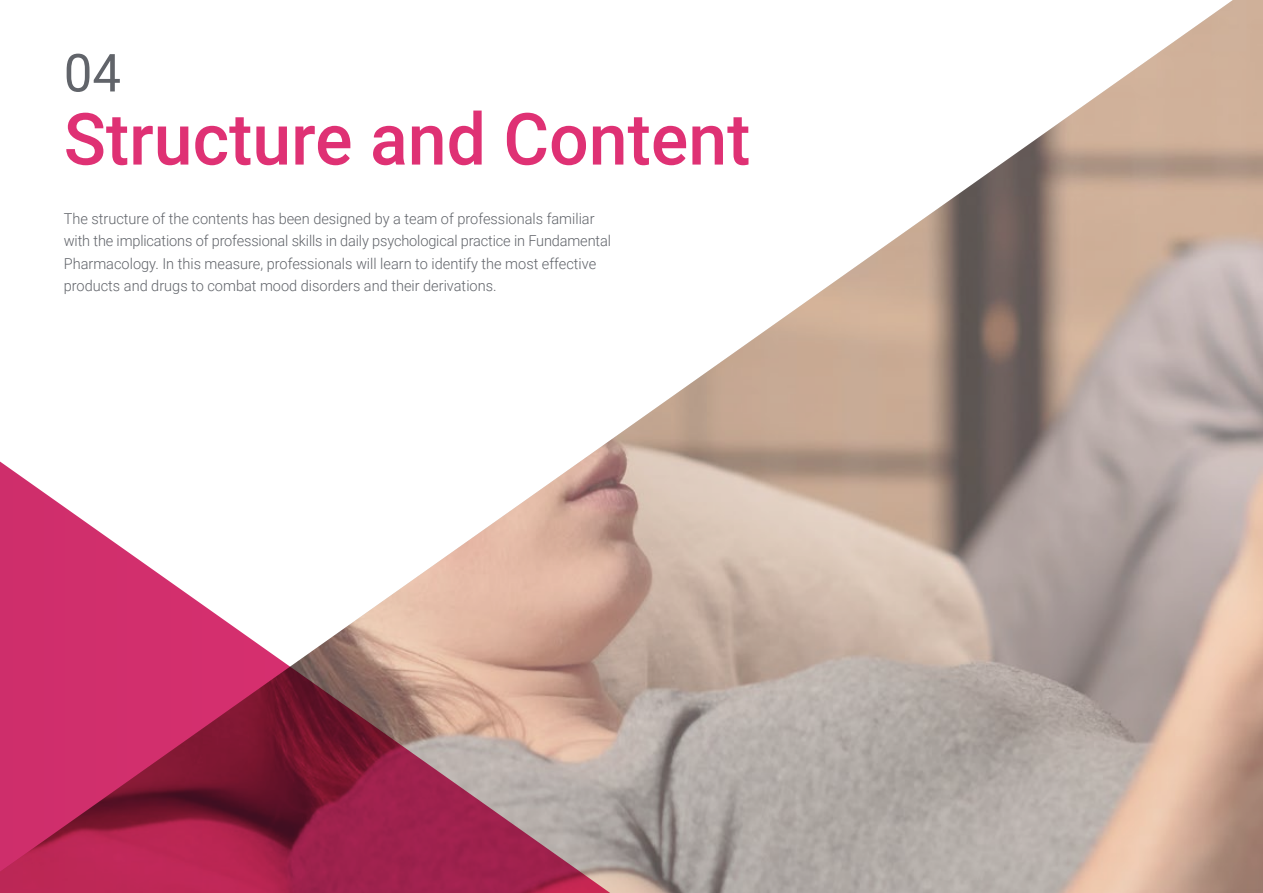
<style>
.page{position:relative;width:1263px;height:893px;background:#fff}
.page>*{position:absolute;margin:0;border:0;box-sizing:border-box;transform-origin:0 0}
.t1{font:500 72px "Roboto";color:#df3174}
.t2{font:52.5px "Roboto";color:#61646a}
.t3{font:300 15px/22.5px "Roboto";color:#61646a}
</style>
<div class="page">
<img style="left:602px;top:0;width:661px;height:893px">
<svg style="left:0;top:446px;width:640px;height:447px"></svg>
<h2 class="t2" style="left:64px;top:36px;width:59px">04</h2>
<h1 class="t1" style="left:64px;top:89px;width:688px">Structure and Content</h1>
<p class="t3" style="left:64px;top:207px;width:549px">The structure of the contents has been designed by a team of professionals familiar with the implications of professional skills in daily psychological practice in Fundamental Pharmacology. In this measure, professionals will learn to identify the most effective products and drugs to combat mood disorders and their derivations.</p>
</div>
